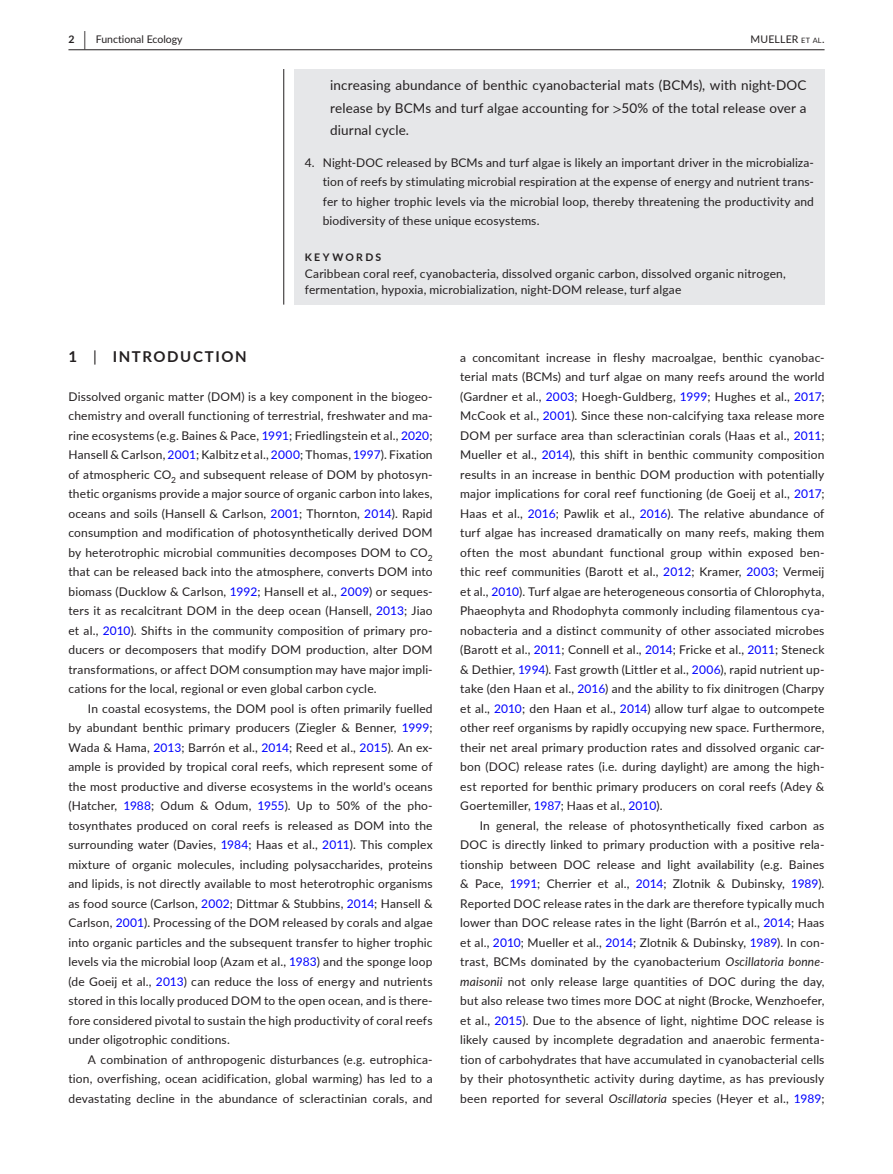
<style>
.page{position:relative;width:893px;height:1174px;background:#fff}
.page>*{position:absolute;margin:0;border:0;box-sizing:border-box;transform-origin:0 0}
.t1{font:700 15px "Lato";letter-spacing:.105em;color:#231f20}
.t2{font:13.5px/22.5px "Lato";letter-spacing:.01em;color:#231f20;text-align:justify}
.t3{font:12px/19.5px "Lato";letter-spacing:.015em;color:#231f20;text-align:justify}
.t4{font:10.5px "Lato";color:#231f20}
.t5{font:10.5px "Lato";letter-spacing:.02em;color:#231f20}
.t6{font:700 10.5px "Lato";letter-spacing:.22em;color:#231f20}
.s1{font-size:19.5px}
.s2{font-size:7.35px}
.s3{font-style:inherit}
.s4{font-family:"STIX"}
.s5{font-weight:400}
.s6{color:#00f}
.s7{font-style:italic}
</style>
<div class="page">
<hr style="left:68px;top:49px;width:756px;height:1px;background:#231f20">
<div style="left:294px;top:69px;width:530px;height:235px;background:#e6e7e9"></div>
<hr style="left:283px;top:69px;width:1px;height:236px;background:#231f20">
<p class="t6" style="left:68px;top:31px;width:19px">2 <span class="s1">|</span></p>
<p class="t4" style="left:96px;top:31px;width:88px">Functional Ecology</p>
<p class="t5" style="left:751px;top:31px;width:75px">MUELLER <span class="s2">et al</span><span class="s3">.</span></p>
<p class="t2" style="left:330px;top:74px;width:478px">increasing abundance of benthic cyanobacterial mats (BCMs), with night-DOC release by BCMs and turf algae accounting for <span class="s4">&gt;</span>50% of the total release over a diurnal cycle.</p>
<p class="t3" style="left:323px;top:152px;width:493px;text-indent:-18px">4. Night-DOC released by BCMs and turf algae is likely an important driver in the microbializa&shy;tion of reefs by stimulating microbial respiration at the expense of energy and nutrient trans&shy;fer to higher trophic levels via the microbial loop, thereby threatening the productivity and biodiversity of these unique ecosystems.</p>
<p class="t6" style="left:305px;top:249px;width:78px">KEYWORDS</p>
<p class="t3" style="left:305px;top:264px;width:483px;line-height:16.5px">Caribbean coral reef, cyanobacteria, dissolved organic carbon, dissolved organic nitrogen, fermentation, hypoxia, microbialization, night-DOM release, turf algae</p>
<p class="t1" style="left:68px;top:345px;width:180px">1 <span class="s5">|</span> INTRODUCTION</p>
<p class="t3" style="left:68px;top:386px;width:366px">Dissolved organic matter (DOM) is a key component in the biogeo&shy;chemistry and overall functioning of terrestrial, freshwater and ma&shy;rine ecosystems (e.g. Baines &amp; Pace, <span class="s6">1991</span>; Friedlingstein et al., <span class="s6">2020</span>; Hansell &amp; Carlson, <span class="s6">2001</span>; Kalbitz et al., <span class="s6">2000</span>; Thomas, <span class="s6">1997</span>). Fixation of atmospheric CO<sub>2</sub> and subsequent release of DOM by photosyn&shy;thetic organisms provide a major source of organic carbon into lakes, oceans and soils (Hansell &amp; Carlson, <span class="s6">2001</span>; Thornton, <span class="s6">2014</span>). Rapid consumption and modification of photosynthetically derived DOM by heterotrophic microbial communities decomposes DOM to CO<sub>2 </sub>that can be released back into the atmosphere, converts DOM into biomass (Ducklow &amp; Carlson, <span class="s6">1992</span>; Hansell et al., <span class="s6">2009</span>) or seques&shy;ters it as recalcitrant DOM in the deep ocean (Hansell, <span class="s6">2013</span>; Jiao et al., <span class="s6">2010</span>). Shifts in the community composition of primary pro&shy;ducers or decomposers that modify DOM production, alter DOM transformations, or affect DOM consumption may have major impli&shy;cations for the local, regional or even global carbon cycle.</p>
<p class="t3" style="left:68px;top:698px;width:366px;text-indent:20px">In coastal ecosystems, the DOM pool is often primarily fuelled by abundant benthic primary producers (Ziegler &amp; Benner, <span class="s6">1999</span>; Wada &amp; Hama, <span class="s6">2013</span>; Barrón et al., <span class="s6">2014</span>; Reed et al., <span class="s6">2015</span>). An ex&shy;ample is provided by tropical coral reefs, which represent some of the most productive and diverse ecosystems in the world's oceans (Hatcher, <span class="s6">1988</span>; Odum &amp; Odum, <span class="s6">1955</span>). Up to 50% of the pho&shy;tosynthates produced on coral reefs is released as DOM into the surrounding water (Davies, <span class="s6">1984</span>; Haas et al., <span class="s6">2011</span>). This complex mixture of organic molecules, including polysaccharides, proteins and lipids, is not directly available to most heterotrophic organisms as food source (Carlson, <span class="s6">2002</span>; Dittmar &amp; Stubbins, <span class="s6">2014</span>; Hansell &amp; Carlson, <span class="s6">2001</span>). Processing of the DOM released by corals and algae into organic particles and the subsequent transfer to higher trophic levels via the microbial loop (Azam et al., <span class="s6">1983</span>) and the sponge loop (de Goeij et al., <span class="s6">2013</span>) can reduce the loss of energy and nutrients stored in this locally produced DOM to the open ocean, and is there&shy;fore considered pivotal to sustain the high productivity of coral reefs under oligotrophic conditions.</p>
<p class="t3" style="left:68px;top:1049px;width:366px;text-indent:20px">A combination of anthropogenic disturbances (e.g. eutrophica&shy;tion, overfishing, ocean acidification, global warming) has led to a devastating decline in the abundance of scleractinian corals, and</p>
<p class="t3" style="left:460px;top:347px;width:366px">a concomitant increase in fleshy macroalgae, benthic cyanobac&shy;terial mats (BCMs) and turf algae on many reefs around the world (Gardner et al., <span class="s6">2003</span>; Hoegh-Guldberg, <span class="s6">1999</span>; Hughes et al., <span class="s6">2017</span>; McCook et al., <span class="s6">2001</span>). Since these non-calcifying taxa release more DOM per surface area than scleractinian corals (Haas et al., <span class="s6">2011</span>; Mueller et al., <span class="s6">2014</span>), this shift in benthic community composition results in an increase in benthic DOM production with potentially major implications for coral reef functioning (de Goeij et al., <span class="s6">2017</span>; Haas et al., <span class="s6">2016</span>; Pawlik et al., <span class="s6">2016</span>). The relative abundance of turf algae has increased dramatically on many reefs, making them often the most abundant functional group within exposed ben&shy;thic reef communities (Barott et al., <span class="s6">2012</span>; Kramer, <span class="s6">2003</span>; Vermeij et al., <span class="s6">2010</span>). Turf algae are heterogeneous consortia of Chlorophyta, Phaeophyta and Rhodophyta commonly including filamentous cya&shy;nobacteria and a distinct community of other associated microbes (Barott et al., <span class="s6">2011</span>; Connell et al., <span class="s6">2014</span>; Fricke et al., <span class="s6">2011</span>; Steneck &amp; Dethier, <span class="s6">1994</span>). Fast growth (Littler et al., <span class="s6">2006</span>), rapid nutrient up&shy;take (den Haan et al., <span class="s6">2016</span>) and the ability to fix dinitrogen (Charpy et al., <span class="s6">2010</span>; den Haan et al., <span class="s6">2014</span>) allow turf algae to outcompete other reef organisms by rapidly occupying new space. Furthermore, their net areal primary production rates and dissolved organic car&shy;bon (DOC) release rates (i.e. during daylight) are among the high&shy;est reported for benthic primary producers on coral reefs (Adey &amp; Goertemiller, <span class="s6">1987</span>; Haas et al., <span class="s6">2010</span>).</p>
<p class="t3" style="left:460px;top:815px;width:366px;text-indent:20px">In general, the release of photosynthetically fixed carbon as DOC is directly linked to primary production with a positive rela&shy;tionship between DOC release and light availability (e.g. Baines &amp; Pace, <span class="s6">1991</span>; Cherrier et al., <span class="s6">2014</span>; Zlotnik &amp; Dubinsky, <span class="s6">1989</span>).<br>Reported DOC release rates in the dark are therefore typically much lower than DOC release rates in the light (Barrón et al., <span class="s6">2014</span>; Haas et al., <span class="s6">2010</span>; Mueller et al., <span class="s6">2014</span>; Zlotnik &amp; Dubinsky, <span class="s6">1989</span>). In con&shy;trast, BCMs dominated by the cyanobacterium <span class="s7">Oscillatoria bonne&shy;maisonii</span> not only release large quantities of DOC during the day, but also release two times more DOC at night (Brocke, Wenzhoefer, et al., <span class="s6">2015</span>). Due to the absence of light, nightime DOC release is likely caused by incomplete degradation and anaerobic fermenta&shy;tion of carbohydrates that have accumulated in cyanobacterial cells by their photosynthetic activity during daytime, as has previously been reported for several <span class="s7">Oscillatoria</span> species (Heyer et al., <span class="s6">1989</span>;</p>
</div>
